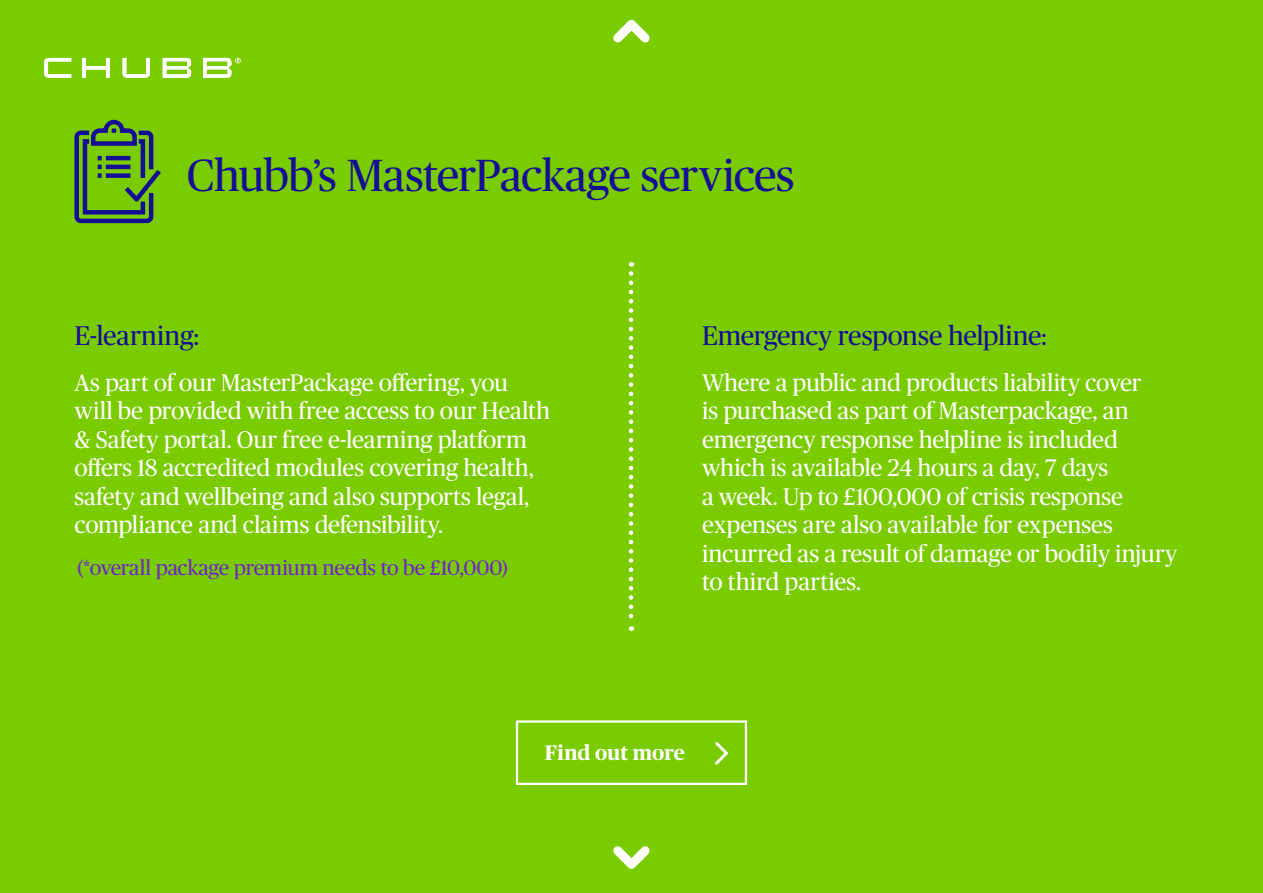
<style>
.page{position:relative;width:1263px;height:893px;background:#7acb00}
.page>*{position:absolute;margin:0;border:0;box-sizing:border-box;transform-origin:0 0}
.t1{font:45px "Chubb Publico";letter-spacing:-.015em;color:#150f96}
.t2{font:27px "Chubb Publico";letter-spacing:-.005em;color:#150f96}
.t3{font:24px/28.5px "Chubb Publico";letter-spacing:-.005em;color:#fff}
.t4{font:21px "Chubb Publico";letter-spacing:-.005em;color:#6e27c5}
.t5{font:700 21px "Chubb Publico";letter-spacing:-.005em;color:#fff}
</style>
<div class="page">
<svg style="left:629px;top:273px;width:4px;height:358px"></svg>
<svg style="left:613px;top:19px;width:37px;height:24px"></svg>
<svg style="left:44px;top:58px;width:197px;height:20px"></svg>
<svg style="left:74px;top:119px;width:87px;height:105px"></svg>
<svg style="left:613px;top:846px;width:37px;height:23px"></svg>
<div style="left:516px;top:720px;width:231px;height:65px;border:2px solid #fff"></div>
<svg style="left:715px;top:742px;width:13px;height:23px"></svg>
<h1 class="t1" style="left:187px;top:143px;width:609px">Chubb’s MasterPackage services</h1>
<p class="t2" style="left:74px;top:317px;width:126px">E-learning:</p>
<p class="t3" style="left:74px;top:367px;width:477px">As part of our MasterPackage ofering, you will be provided with free access to our Health &amp; Safety portal. Our free e-learning platform ofers 18 accredited modules covering health, safety and wellbeing and also supports legal, compliance and claims defensibility.</p>
<p class="t4" style="left:77px;top:553px;width:432px">(*overall package premium needs to be £10,000)</p>
<p class="t2" style="left:702px;top:317px;width:346px">Emergency response helpline:</p>
<p class="t3" style="left:702px;top:367px;width:477px">Where a public and products liability cover<br>is purchased as part of Masterpackage, an emergency response helpline is included which is available 24 hours a day, 7 days<br>a week. Up to £100,000 of crisis response expenses are also available for expenses incurred as a result of damage or bodily injury to third parties.</p>
<p class="t5" style="left:545px;top:738px;width:142px">Find out more</p>
</div>
